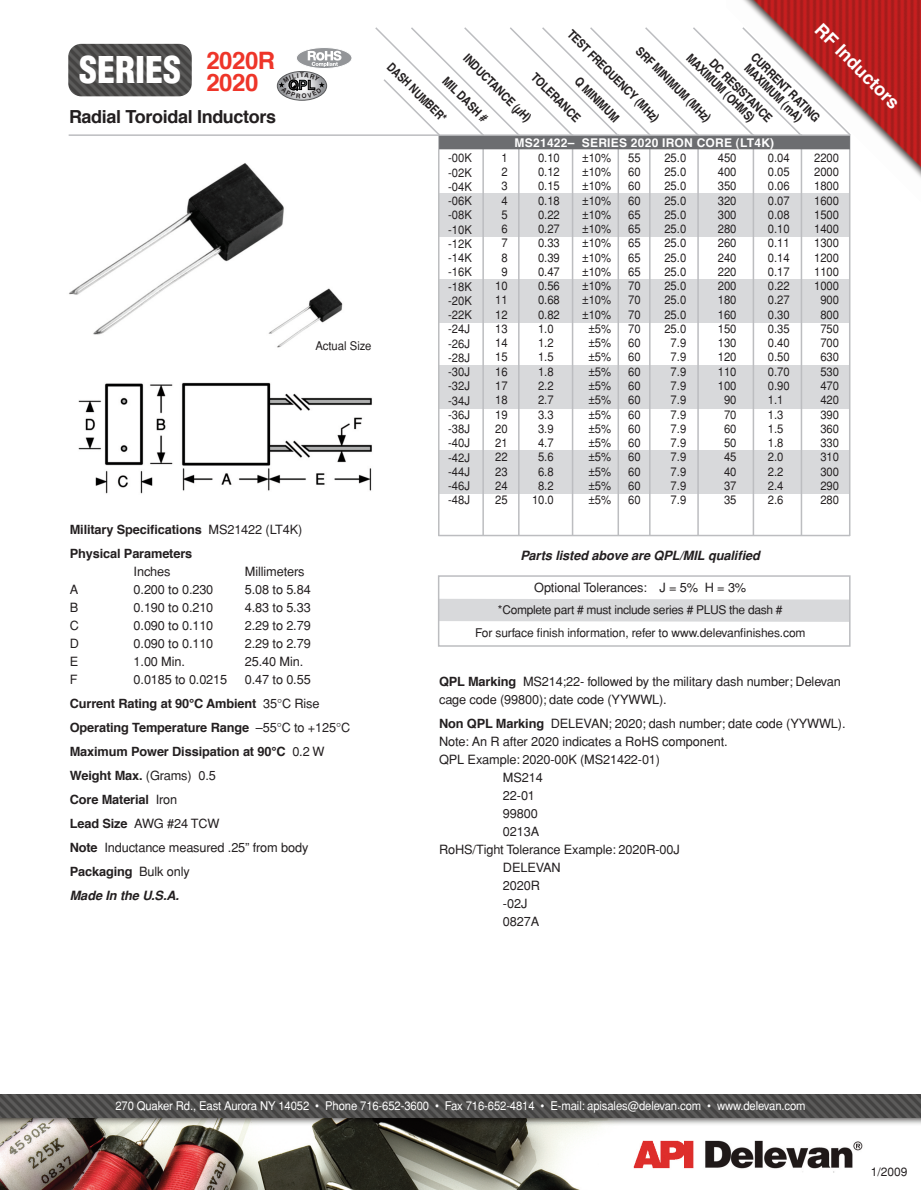
<style>
.page{position:relative;width:921px;height:1190px;background:#fff}
.page>*{position:absolute;margin:0;border:0;box-sizing:border-box;transform-origin:0 0}
.t1{font:900 condensed 36px "Helvetica";color:#fff}
.t2{font:700 24px "Helvetica";color:#ee3529}
.t3{font:700 18px "Helvetica";letter-spacing:-.02em;color:#231f20}
.t4{font:700 18px "Helvetica";color:#fff}
.t5{font:12.75px/18px "Helvetica";letter-spacing:-.01em;color:#231f20}
.t6{font:700 12.75px/24px "Helvetica";letter-spacing:-.01em;color:#231f20}
.t7{font:italic 700 12.75px "Helvetica";letter-spacing:-.005em;color:#231f20}
.t8{font:700 12.3px/12.3px "Helvetica";color:#231f20;scale:.85 1}
.t9{font:700 12.3px "Helvetica";color:#231f20;scale:.8 1}
.t10{font:12px/14.2px "Helvetica";color:#231f20;text-align:center;scale:.94 1}
.t11{font:12px "Helvetica";letter-spacing:-.01em;color:#fff;scale:.94 1}
.t12{font:12px/22.5px "Helvetica";color:#231f20;text-align:center}
.t13{font:700 12px "Helvetica";letter-spacing:.02em;color:#fff}
.s1{font-weight:400}
.s2{font-style:italic}
.s3{font-weight:700}
</style>
<div class="page">
<img style="left:69px;top:163px;width:303px;height:331px">
<img style="left:726px;top:0;width:194px;height:207px">
<div style="left:439px;top:194px;width:410px;height:43px;background:#d8d9db"></div>
<div style="left:439px;top:279px;width:410px;height:43px;background:#d8d9db"></div>
<div style="left:438px;top:365px;width:411px;height:43px;background:#d8d9db"></div>
<div style="left:438px;top:450px;width:411px;height:44px;background:#d8d9db"></div>
<img style="left:68px;top:44px;width:124px;height:52px;border-radius:13px">
<div style="left:296px;top:48px;width:56px;height:20px;background:#939598;border-radius:50%"></div>
<div style="left:296px;top:47px;width:56px;height:22px;border:1px solid #fff;border-radius:50%"></div>
<svg style="left:307px;top:51px;width:34px;height:16px"></svg>
<img style="left:0;top:1094px;width:920px;height:96px">
<hr style="left:848px;top:134px;width:2px;height:402px;background:#bcbdc0">
<hr style="left:438px;top:134px;width:1px;height:402px;background:#bcbdc0">
<hr style="left:69px;top:134px;width:780px;height:2px;background:#bcbdc0">
<hr style="left:438px;top:535px;width:411px;height:1px;background:#bcbdc0">
<div style="left:277px;top:71px;width:49px;height:29px;border:1px solid #57585a;border-radius:50%"></div>
<hr style="left:482px;top:134px;width:1px;height:402px;background:#bcbdc0">
<hr style="left:518px;top:134px;width:1px;height:402px;background:#bcbdc0">
<hr style="left:571px;top:134px;width:2px;height:402px;background:#bcbdc0">
<hr style="left:617px;top:134px;width:1px;height:402px;background:#bcbdc0">
<hr style="left:648px;top:134px;width:2px;height:402px;background:#bcbdc0">
<hr style="left:697px;top:134px;width:1px;height:402px;background:#bcbdc0">
<hr style="left:752px;top:134px;width:1px;height:402px;background:#bcbdc0">
<hr style="left:800px;top:134px;width:1px;height:402px;background:#bcbdc0">
<svg style="left:373px;top:26px;width:478px;height:111px"></svg>
<div style="left:439px;top:136px;width:410px;height:13px;background:#6c6d70"></div>
<div style="left:440px;top:599px;width:407px;height:23px;background:#d8d9db"></div>
<div style="left:437px;top:575px;width:413px;height:72px;border:2px solid #bcbdc0"></div>
<svg style="left:278px;top:73px;width:46px;height:25px"></svg>
<h1 class="t1" style="left:79px;top:50px;width:198px">SERIES <sup>2020R</sup></h1>
<h2 class="t2" style="left:206px;top:73px;width:53px">2020</h2>
<h3 class="t3" style="left:69px;top:109px;width:209px">Radial Toroidal Inductors</h3>
<p class="t10" style="left:315px;top:338px;width:61px">Actual Size</p>
<p class="t6" style="left:70px;top:518px;width:234px">Military Specifications <span class="s1">MS21422 (LT4K)<br></span>Physical Parameters</p>
<p class="t5" style="left:134px;top:562px;width:38px">Inches</p>
<p class="t5" style="left:245px;top:562px;width:61px">Millimeters</p>
<p class="t5" style="left:70px;top:580px;width:10px">A</p>
<p class="t5" style="left:134px;top:580px;width:81px">0.200 to 0.230</p>
<p class="t5" style="left:245px;top:580px;width:67px">5.08 to 5.84</p>
<p class="t5" style="left:70px;top:598px;width:10px">B</p>
<p class="t5" style="left:134px;top:598px;width:81px">0.190 to 0.210</p>
<p class="t5" style="left:245px;top:598px;width:67px">4.83 to 5.33</p>
<p class="t5" style="left:70px;top:616px;width:11px">C</p>
<p class="t5" style="left:134px;top:616px;width:81px">0.090 to 0.110</p>
<p class="t5" style="left:245px;top:616px;width:67px">2.29 to 2.79</p>
<p class="t5" style="left:70px;top:634px;width:11px">D</p>
<p class="t5" style="left:134px;top:634px;width:81px">0.090 to 0.110</p>
<p class="t5" style="left:245px;top:634px;width:67px">2.29 to 2.79</p>
<p class="t5" style="left:70px;top:652px;width:10px">E</p>
<p class="t5" style="left:134px;top:652px;width:53px">1.00 Min.</p>
<p class="t5" style="left:245px;top:652px;width:60px">25.40 Min.</p>
<p class="t5" style="left:70px;top:670px;width:9px">F</p>
<p class="t5" style="left:134px;top:670px;width:95px">0.0185 to 0.0215</p>
<p class="t6" style="left:70px;top:668px;width:282px;text-indent:175px"><span class="s1">0.47 to 0.55<br></span>Current Rating at 90°C Ambient <span class="s1">35°C Rise<br></span>Operating Temperature Range <span class="s1">–55°C to +125°C<br></span>Maximum Power Dissipation at 90°C <span class="s1">0.2 W<br></span>Weight Max. <span class="s1">(Grams) 0.5<br></span>Core Material <span class="s1">Iron<br></span>Lead Size <span class="s1">AWG #24 TCW<br></span>Note <span class="s1">Inductance measured .25” from body<br></span>Packaging <span class="s1">Bulk only<br></span><span class="s2">Made In the U.S.A.</span></p>
<h3 class="t4" style="left:823px;top:21px;width:112px;rotate:45deg">RF Inductors</h3>
<p class="t8" style="left:573px;top:28px;width:148px;rotate:45deg">TEST FREQUENCY (MHz)</p>
<p class="t8" style="left:641px;top:45px;width:120px;rotate:45deg">SRF MINIMUM (MHz)</p>
<p class="t8" style="left:756px;top:51px;width:110px;rotate:45deg">CURRENT RATING<br>MAXIMUM (mA)</p>
<p class="t8" style="left:700px;top:43px;width:123px;text-indent:20px;rotate:45deg">DC RESISTANCE<br>MAXIMUM (OHMS)</p>
<p class="t9" style="left:393px;top:61px;width:99px;rotate:45deg">DASH NUMBER*</p>
<p class="t8" style="left:469px;top:52px;width:108px;rotate:45deg">INDUCTANCE (µH)</p>
<p class="t8" style="left:536px;top:71px;width:77px;rotate:45deg">TOLERANCE</p>
<p class="t8" style="left:448px;top:75px;width:70px;rotate:45deg">MIL DASH #</p>
<p class="t8" style="left:580px;top:76px;width:69px;rotate:45deg">Q MINIMUM</p>
<p class="t13" style="left:514px;top:138px;width:261px">MS21422– SERIES 2020 IRON CORE (LT4K)</p>
<p class="t10" style="left:448px;top:151px;width:27px;text-align:left">-00K -02K -04K -06K -08K -10K -12K -14K -16K -18K -20K -22K -24J -26J -28J -30J -32J -34J -36J -38J -40J -42J -44J -46J -48J</p>
<p class="t10" style="left:813px;top:151px;width:28px">2200<br>2000<br>1800<br>1600<br>1500<br>1400<br>1300<br>1200<br>1100<br>1000<br>900<br>800<br>750<br>700<br>630<br>530<br>470<br>420<br>390<br>360<br>330<br>310<br>300<br>290<br>280</p>
<p class="t10" style="left:495px;top:151px;width:15px">1<br>2<br>3<br>4<br>5<br>6<br>7<br>8<br>9<br>10<br>11<br>12<br>13<br>14<br>15<br>16<br>17<br>18<br>19<br>20<br>21<br>22<br>23<br>24<br>25</p>
<p class="t10" style="left:532px;top:151px;width:31px">0.10<br>0.12<br>0.15<br>0.18<br>0.22<br>0.27<br>0.33<br>0.39<br>0.47<br>0.56<br>0.68<br>0.82<br>1.0<br>1.2<br>1.5<br>1.8<br>2.2<br>2.7<br>3.3<br>3.9<br>4.7<br>5.6<br>6.8<br>8.2<br>10.0</p>
<p class="t10" style="left:582px;top:151px;width:32px">±10% ±10% ±10% ±10% ±10% ±10% ±10% ±10% ±10% ±10% ±10% ±10% ±5% ±5% ±5% ±5% ±5% ±5% ±5% ±5% ±5% ±5% ±5% ±5% ±5%</p>
<p class="t10" style="left:628px;top:151px;width:15px;text-align:justify">55<br>60<br>60<br>60<br>65<br>65<br>65<br>65<br>65<br>70<br>70<br>70<br>70<br>60<br>60<br>60<br>60<br>60<br>60<br>60<br>60<br>60<br>60<br>60<br>60</p>
<p class="t10" style="left:664px;top:151px;width:25px">25.0<br>25.0<br>25.0<br>25.0<br>25.0<br>25.0<br>25.0<br>25.0<br>25.0<br>25.0<br>25.0<br>25.0<br>25.0<br>7.9<br>7.9<br>7.9<br>7.9<br>7.9<br>7.9<br>7.9<br>7.9<br>7.9<br>7.9<br>7.9<br>7.9</p>
<p class="t10" style="left:717px;top:151px;width:21px">450<br>400<br>350<br>320<br>300<br>280<br>260<br>240<br>220<br>200<br>180<br>160<br>150<br>130<br>120<br>110<br>100<br>90<br>70<br>60<br>50<br>45<br>40<br>37<br>35</p>
<p class="t10" style="left:767px;top:151px;width:25px;text-align:left">0.04<br>0.05<br>0.06<br>0.07<br>0.08<br>0.10<br>0.11<br>0.14<br>0.17<br>0.22<br>0.27<br>0.30<br>0.35<br>0.40<br>0.50<br>0.70<br>0.90<br>1.1<br>1.3<br>1.5<br>1.8<br>2.0<br>2.2<br>2.4<br>2.6</p>
<p class="t7" style="left:520px;top:548px;width:241px">Parts listed above are QPL/MIL qualified</p>
<p class="t5" style="left:534px;top:578px;width:213px">Optional Tolerances: J = 5% H = 3%</p>
<p class="t12" style="left:475px;top:599px;width:332px">*Complete part # must include series # PLUS the dash #<br>For surface finish information, refer to www.delevanfinishes.com</p>
<p class="t5" style="left:439px;top:672px;width:403px"><span class="s3">QPL Marking</span> MS214;22- followed by the military dash number; Delevan cage code (99800); date code (YYWWL).</p>
<p class="t5" style="left:439px;top:714px;width:408px"><span class="s3">Non QPL Marking</span> DELEVAN; 2020; dash number; date code (YYWWL).</p>
<p class="t5" style="left:439px;top:732px;width:290px">Note: An R after 2020 indicates a RoHS component.</p>
<p class="t5" style="left:439px;top:750px;width:222px">QPL Example: 2020-00K (MS21422-01)</p>
<p class="t5" style="left:503px;top:768px;width:41px">MS214</p>
<p class="t5" style="left:503px;top:786px;width:34px">22-01</p>
<p class="t5" style="left:503px;top:804px;width:36px">99800</p>
<p class="t5" style="left:503px;top:822px;width:38px">0213A</p>
<p class="t5" style="left:439px;top:840px;width:242px">RoHS/Tight Tolerance Example: 2020R-00J</p>
<p class="t5" style="left:503px;top:858px;width:59px">DELEVAN</p>
<p class="t5" style="left:503px;top:876px;width:39px">2020R</p>
<p class="t5" style="left:503px;top:894px;width:26px">-02J</p>
<p class="t5" style="left:503px;top:912px;width:38px">0827A</p>
<p class="t11" style="left:115px;top:1099px;width:735px">270 Quaker Rd., East Aurora NY 14052 • Phone 716-652-3600 • Fax 716-652-4814 • E-mail: apisales@delevan.com • www.delevan.com</p>
<p class="t12" style="left:870px;top:1160px;width:38px">1/2009</p>
</div>
